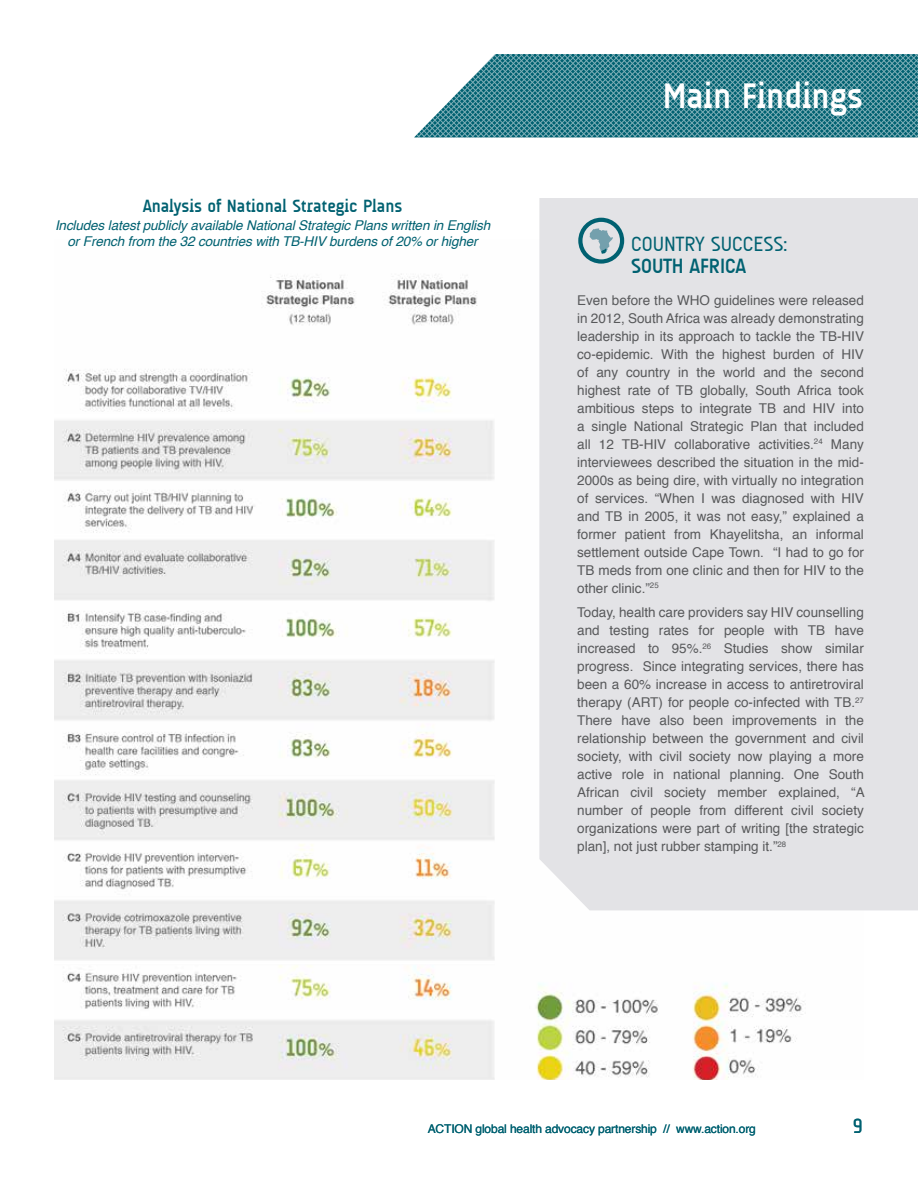
<style>
.page{position:relative;width:918px;height:1188px;background:#fff}
.page>*{position:absolute;margin:0;border:0;box-sizing:border-box;transform-origin:0 0}
.t1{font:700 36px "A Udimat";color:#fff}
.t2{font:21px "A Udimat";color:#006171}
.t3{font:700 21px "A Udimat";color:#006171}
.t4{font:700 18px "A Udimat";color:#006171}
.t5{font:13.5px/18px "Helvetica";color:#58595b;text-align:justify}
.t6{font:italic 13.5px/16.2px "Helvetica";letter-spacing:-.01em;color:#006171;text-align:center}
.t7{font:12px "Helvetica";letter-spacing:-.01em;color:#006171}
</style>
<div class="page">
<svg style="left:414px;top:54px;width:504px;height:83px;background:#498e99"></svg>
<img style="left:54px;top:274px;width:810px;height:806px">
<div style="left:539px;top:198px;width:379px;height:712px;background:#e3e3e6"></div>
<svg style="left:578px;top:218px;width:46px;height:46px;background:#97b7bf"></svg>
<h3 class="t4" style="left:143px;top:195px;width:261px">Analysis of National Strategic Plans</h3>
<p class="t6" style="left:55px;top:217px;width:437px">Includes latest publicly available National Strategic Plans written in English or French from the 32 countries with TB-HIV burdens of 20% or higher</p>
<h1 class="t1" style="left:663px;top:75px;width:202px">Main Findings</h1>
<h2 class="t2" style="left:631px;top:232px;width:158px">COUNTRY SUCCESS:</h2>
<h2 class="t3" style="left:631px;top:254px;width:116px">SOUTH AFRICA</h2>
<p class="t5" style="left:577px;top:291px;width:288px">Even before the WHO guidelines were released in 2012, South Africa was already demonstrating leadership in its approach to tackle the TB-HIV co-epidemic. With the highest burden of HIV of any country in the world and the second highest rate of TB globally, South Africa took ambitious steps to integrate TB and HIV into a single National Strategic Plan that included all 12 TB-HIV collaborative activities.<sup>24</sup> Many interviewees described the situation in the mid-2000s as being dire, with virtually no integration of services. “When I was diagnosed with HIV and TB in 2005, it was not easy,” explained a former patient from Khayelitsha, an informal settlement outside Cape Town. “I had to go for TB meds from one clinic and then for HIV to the other clinic.”<sup>25</sup></p>
<p class="t5" style="left:577px;top:604px;width:289px">Today, health care providers say HIV counselling and testing rates for people with TB have increased to 95%.<sup>26</sup> Studies show similar progress. Since integrating services, there has been a 60% increase in access to antiretroviral therapy (ART) for people co-infected with TB.<sup>27<br></sup>There have also been improvements in the relationship between the government and civil society, with civil society now playing a more active role in national planning. One South African civil society member explained, “A number of people from different civil society organizations were part of writing [the strategic plan], not just rubber stamping it.”<sup>28</sup></p>
<p class="t7" style="left:428px;top:1120px;width:330px">ACTION global health advocacy partnership // www.action.org</p>
<h2 class="t2" style="left:853px;top:1114px;width:11px">9</h2>
</div>
